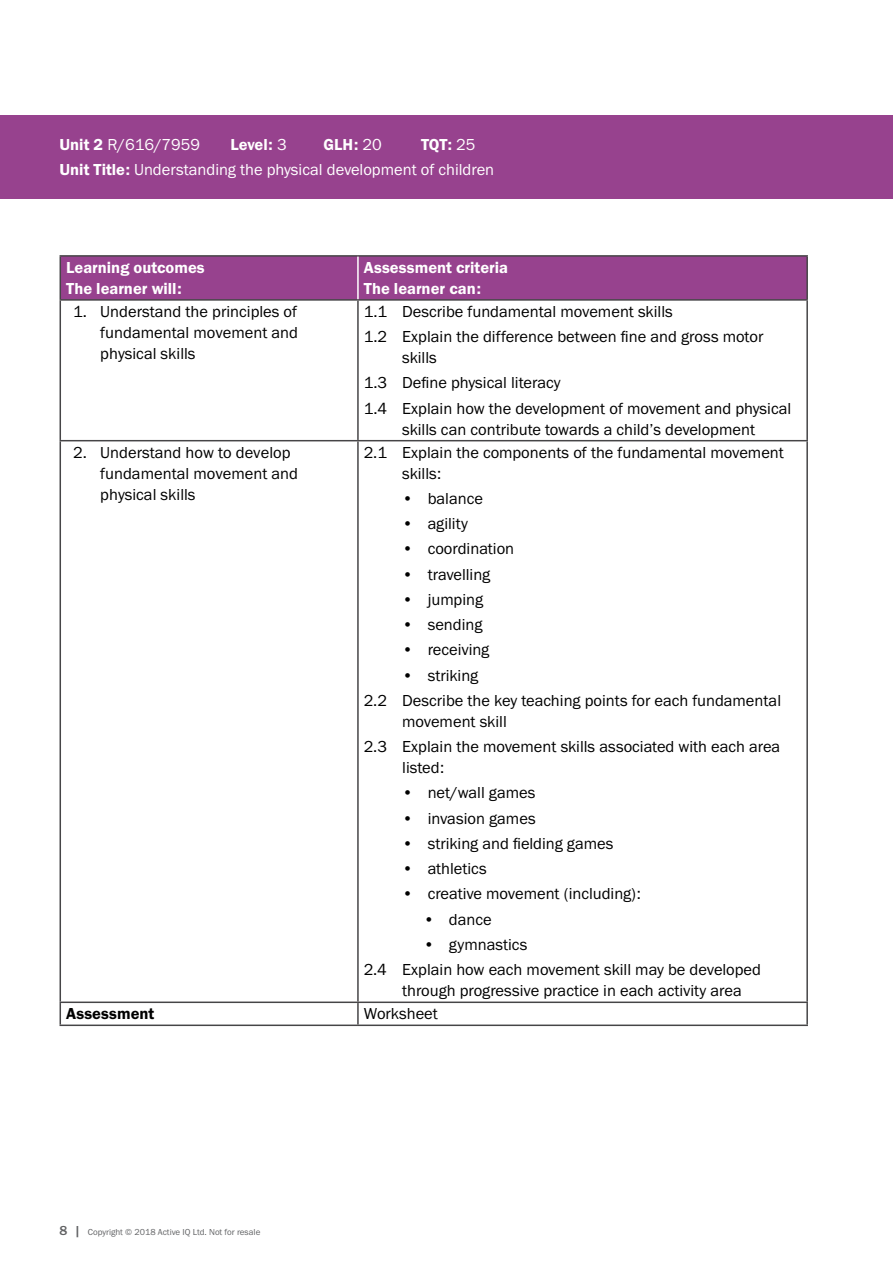
<style>
.page{position:relative;width:893px;height:1263px;background:#fff}
.page>*{position:absolute;margin:0;border:0;box-sizing:border-box;transform-origin:0 0}
.t1{font:16.5px/25.2px "Franklin Gothic URW Boo";color:#000}
.t2{font:16.5px/21px "Franklin Gothic URW Dem";color:#fff}
.t3{font:16.5px "Franklin Gothic URW Boo";color:#fff}
.t4{font:16.5px "Franklin Gothic URW Dem";color:#000}
.t5{font:9px "Franklin Gothic URW Boo";color:#616264}
.s1{font-family:"Franklin Gothic URW Dem"}
.s2{font-family:"Franklin Gothic URW Boo"}
.s3{font-family:"Franklin Gothic URW";font-weight:500;font-size:13.5px}
</style>
<div class="page">
<div style="left:0;top:115px;width:893px;height:84px;background:#97428e"></div>
<div style="left:61px;top:257px;width:745px;height:42px;background:#97428e"></div>
<hr style="left:60px;top:255px;width:298px;height:2px;background:#464547">
<hr style="left:60px;top:257px;width:1px;height:42px;background:#464547">
<hr style="left:358px;top:255px;width:450px;height:2px;background:#464547">
<hr style="left:806px;top:257px;width:2px;height:42px;background:#464547">
<hr style="left:60px;top:299px;width:298px;height:2px;background:#464547">
<hr style="left:60px;top:301px;width:1px;height:139px;background:#464547">
<hr style="left:358px;top:299px;width:450px;height:2px;background:#464547">
<hr style="left:357px;top:301px;width:2px;height:139px;background:#464547">
<hr style="left:806px;top:301px;width:2px;height:139px;background:#464547">
<hr style="left:60px;top:440px;width:298px;height:1px;background:#464547">
<hr style="left:60px;top:441px;width:1px;height:560px;background:#464547">
<hr style="left:358px;top:440px;width:450px;height:1px;background:#464547">
<hr style="left:357px;top:441px;width:2px;height:560px;background:#464547">
<hr style="left:806px;top:441px;width:2px;height:560px;background:#464547">
<hr style="left:60px;top:1001px;width:298px;height:2px;background:#464547">
<svg style="left:60px;top:1003px;width:1px;height:21px"></svg>
<hr style="left:358px;top:1001px;width:450px;height:2px;background:#464547">
<hr style="left:357px;top:1003px;width:2px;height:21px;background:#464547">
<hr style="left:806px;top:1003px;width:2px;height:21px;background:#464547">
<hr style="left:60px;top:1024px;width:298px;height:2px;background:#464547">
<hr style="left:358px;top:1024px;width:450px;height:2px;background:#464547">
<hr style="left:357px;top:257px;width:2px;height:42px;background:#fff">
<p class="t3" style="left:59px;top:134px;width:142px"><span class="s1">Unit 2</span> R/616/7959</p>
<p class="t2" style="left:231px;top:133px;width:58px">Level: <span class="s2">3</span></p>
<p class="t2" style="left:323px;top:133px;width:60px">GLH: <span class="s2">20</span></p>
<p class="t2" style="left:421px;top:133px;width:56px">TQT: <span class="s2">25</span></p>
<p class="t3" style="left:59px;top:159px;width:436px"><span class="s1">Unit Title:</span> Understanding the physical development of children</p>
<p class="t2" style="left:66px;top:257px;width:140px">Learning outcomes<br>The learner will:</p>
<p class="t2" style="left:364px;top:257px;width:146px">Assessment criteria<br>The learner can:</p>
<p class="t1" style="left:100px;top:301px;width:199px;line-height:21px;text-align:justify;text-indent:-27px">1. Understand the principles of fundamental movement and physical skills</p>
<p class="t1" style="left:364px;top:298px;width:401px">1.1 Describe fundamental movement skills<br>1.2 Explain the difference between fine and gross motor</p>
<p class="t1" style="left:364px;top:345px;width:429px;text-indent:38px">skills<br>1.3 Define physical literacy<br>1.4 Explain how the development of movement and physical</p>
<p class="t1" style="left:402px;top:416px;width:354px">skills can contribute towards a child’s development</p>
<p class="t1" style="left:100px;top:441px;width:199px;line-height:21px;text-indent:-27px">2. Understand how to develop fundamental movement and physical skills</p>
<p class="t1" style="left:402px;top:441px;width:383px;line-height:21px;text-indent:-38px">2.1 Explain the components of the fundamental movement skills:</p>
<p class="t1" style="left:402px;top:486px;width:82px">• balance</p>
<p class="t1" style="left:402px;top:511px;width:67px">• agility</p>
<p class="t1" style="left:402px;top:536px;width:113px">• coordination</p>
<p class="t1" style="left:402px;top:561px;width:90px">• travelling</p>
<p class="t1" style="left:402px;top:586px;width:82px">• jumping</p>
<p class="t1" style="left:402px;top:612px;width:82px">• sending</p>
<p class="t1" style="left:402px;top:637px;width:89px">• receiving</p>
<p class="t1" style="left:364px;top:662px;width:419px;text-indent:38px">• striking<br>2.2 Describe the key teaching points for each fundamental</p>
<p class="t1" style="left:364px;top:708px;width:418px;text-indent:38px">movement skill<br>2.3 Explain the movement skills associated with each area</p>
<p class="t1" style="left:402px;top:755px;width:44px">listed:</p>
<p class="t1" style="left:402px;top:780px;width:135px">• net/wall games</p>
<p class="t1" style="left:402px;top:805px;width:135px">• invasion games</p>
<p class="t1" style="left:402px;top:830px;width:213px">• striking and fielding games</p>
<p class="t1" style="left:402px;top:856px;width:86px">• athletics</p>
<p class="t1" style="left:402px;top:881px;width:240px">• creative movement (including):</p>
<p class="t1" style="left:423px;top:906px;width:70px">• dance</p>
<p class="t1" style="left:364px;top:931px;width:399px;text-indent:60px">• gymnastics<br>2.4 Explain how each movement skill may be developed</p>
<p class="t1" style="left:402px;top:978px;width:341px">through progressive practice in each activity area</p>
<p class="t4" style="left:66px;top:1003px;width:90px">Assessment</p>
<p class="t1" style="left:364px;top:1001px;width:75px">Worksheet</p>
<p class="t5" style="left:60px;top:1226px;width:202px"><span class="s3">8 |</span> Copyright © 2018 Active IQ Ltd. Not for resale</p>
</div>
